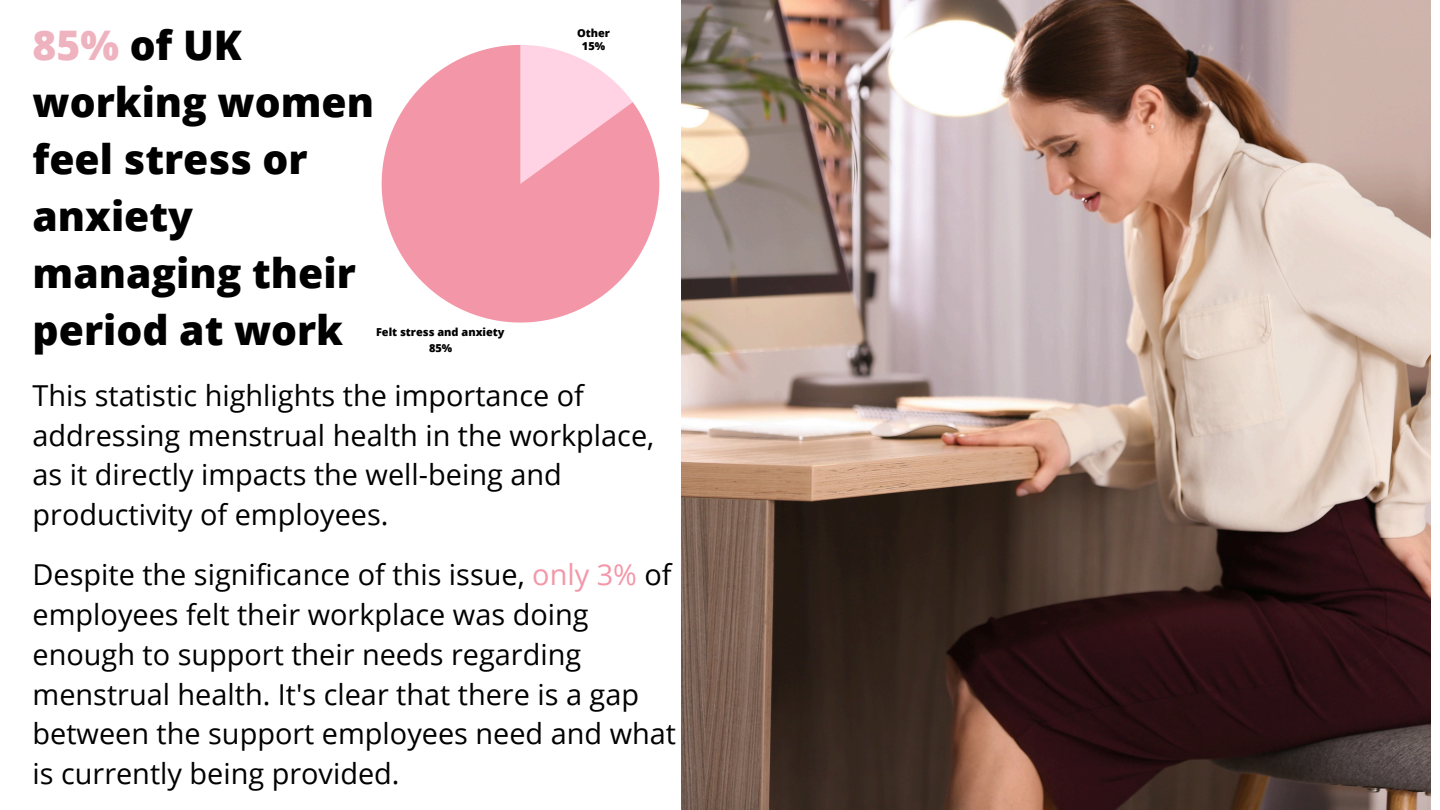
<style>
.page{position:relative;width:1440px;height:810px;background:#fff}
.page>*{position:absolute;margin:0;border:0;box-sizing:border-box;transform-origin:0 0}
.t1{font:800 40.8px/57px "Open Sans";color:#000}
.t2{font:28.9px/39.8px "Open Sans";color:#000}
.t3{font:800 11px/15.7px "Open Sans";color:#000;text-align:center}
.s1{color:#efb3c0}
.s2{color:#f397a8}
</style>
<div class="page">
<img style="left:681px;top:0;width:750px;height:810px">
<svg style="left:382px;top:45px;width:277px;height:278px;fill:#f397a8"></svg>
<p class="t1" style="left:33px;top:16px;width:211px"><span class="s1">85%</span> of UK</p>
<p class="t3" style="left:577px;top:25px;width:35px">Other</p>
<p class="t3" style="left:582px;top:38px;width:25px">15%</p>
<p class="t1" style="left:33px;top:73px;width:343px">working women feel stress or anxiety managing their period at work</p>
<p class="t2" style="left:33px;top:375px;width:623px">This statistic highlights the importance of addressing menstrual health in the workplace, as it directly impacts the well-being and productivity of employees.</p>
<p class="t2" style="left:33px;top:554px;width:645px">Despite the significance of this issue, <span class="s2">only 3%</span> of employees felt their workplace was doing enough to support their needs regarding menstrual health. It's clear that there is a gap between the support employees need and what is currently being provided.</p>
<p class="t3" style="left:376px;top:324px;width:130px">Felt stress and anxiety<br>85%</p>
</div>
